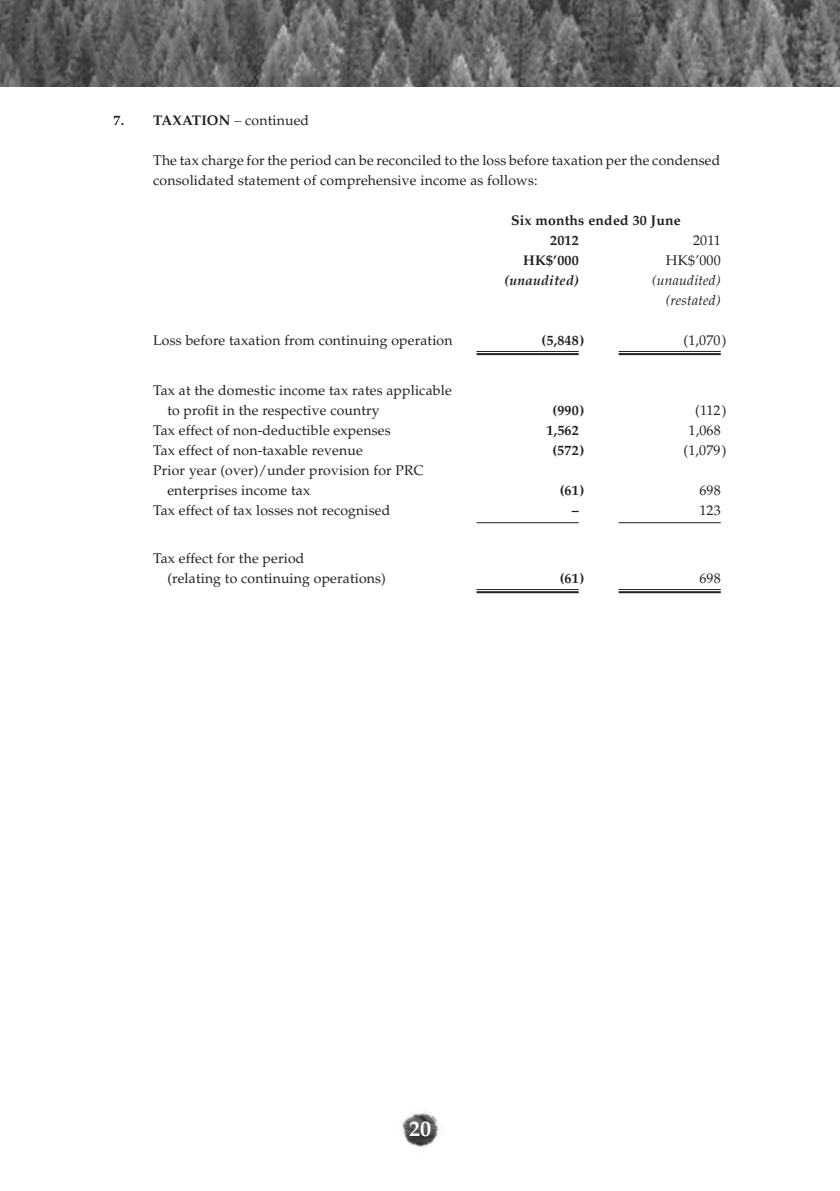
<style>
.page{position:relative;width:840px;height:1191px;background:#fff}
.page>*{position:absolute;margin:0;border:0;box-sizing:border-box;transform-origin:0 0}
.t1{font:700 22px "Palatino LT Std";color:#fff}
.t2{font:14px/20px "Palatino LT Std";letter-spacing:.01em;color:#231f20}
.t3{font:700 14px/20px "Palatino LT Std";letter-spacing:.01em;color:#231f20}
.t4{font:italic 14px/20px "Palatino LT Std";letter-spacing:.01em;color:#231f20;text-align:right}
.t5{font:italic 700 14px "Palatino LT Std";letter-spacing:.01em;color:#231f20}
.s1{font-weight:300}
.s2{font-weight:400}
</style>
<div class="page">
<img style="left:402px;top:1112px;width:40px;height:38px">
<img style="left:0;top:0;width:840px;height:86px">
<hr style="left:476px;top:351px;width:102px;height:1px;background:#231f20">
<hr style="left:476px;top:353px;width:102px;height:2px;background:#231f20">
<hr style="left:618px;top:351px;width:102px;height:1px;background:#231f20">
<hr style="left:618px;top:353px;width:102px;height:2px;background:#231f20">
<hr style="left:476px;top:522px;width:102px;height:1px;background:#231f20">
<hr style="left:618px;top:522px;width:102px;height:1px;background:#231f20">
<hr style="left:476px;top:589px;width:102px;height:1px;background:#231f20">
<hr style="left:476px;top:591px;width:102px;height:2px;background:#231f20">
<hr style="left:618px;top:589px;width:102px;height:1px;background:#231f20">
<hr style="left:618px;top:591px;width:102px;height:2px;background:#231f20">
<p class="t3" style="left:113px;top:110px;width:197px">7. TAXATION <span class="s1">–</span> <span class="s2">continued</span></p>
<p class="t2" style="left:153px;top:150px;width:568px">The tax charge for the period can be reconciled to the loss before taxation per the condensed consolidated statement of comprehensive income as follows:</p>
<p class="t3" style="left:550px;top:210px;width:132px;text-indent:-39px">Six months ended 30 June<br>2012</p>
<p class="t2" style="left:692px;top:230px;width:29px">2011</p>
<p class="t3" style="left:523px;top:250px;width:57px">HK$’000</p>
<p class="t2" style="left:665px;top:250px;width:56px">HK$’000</p>
<p class="t5" style="left:504px;top:272px;width:76px">(unaudited)</p>
<p class="t4" style="left:651px;top:271px;width:70px">(unaudited) (restated)</p>
<p class="t2" style="left:153px;top:331px;width:300px">Loss before taxation from continuing operation</p>
<p class="t3" style="left:541px;top:330px;width:44px">(5,848)</p>
<p class="t2" style="left:683px;top:331px;width:44px">(1,070)</p>
<p class="t2" style="left:167px;top:380px;width:286px;text-indent:-14px">Tax at the domestic income tax rates applicable to profit in the respective country</p>
<p class="t3" style="left:552px;top:400px;width:33px">(990)</p>
<p class="t2" style="left:694px;top:401px;width:33px">(112)</p>
<p class="t2" style="left:153px;top:421px;width:239px">Tax effect of non-deductible expenses</p>
<p class="t3" style="left:546px;top:420px;width:18px">1,562</p>
<p class="t2" style="left:688px;top:421px;width:34px">1,068</p>
<p class="t2" style="left:153px;top:441px;width:211px">Tax effect of non-taxable revenue</p>
<p class="t3" style="left:552px;top:440px;width:33px">(572 )</p>
<p class="t2" style="left:683px;top:441px;width:44px">(1,079)</p>
<p class="t2" style="left:167px;top:460px;width:257px;text-indent:-14px">Prior year (over)/under provision for PRC enterprises income tax</p>
<p class="t3" style="left:559px;top:480px;width:26px">(61 )</p>
<p class="t2" style="left:699px;top:481px;width:23px">698</p>
<p class="t2" style="left:153px;top:501px;width:238px">Tax effect of tax losses not recognised</p>
<p class="t3" style="left:571px;top:500px;width:8px">–</p>
<p class="t2" style="left:699px;top:500px;width:23px">123</p>
<p class="t2" style="left:167px;top:548px;width:220px;text-indent:-14px">Tax effect for the period<br>(relating to continuing operations)</p>
<p class="t3" style="left:559px;top:568px;width:26px">(61 )</p>
<p class="t2" style="left:699px;top:569px;width:23px">698</p>
<p class="t1" style="left:409px;top:1115px;width:23px">20</p>
</div>
